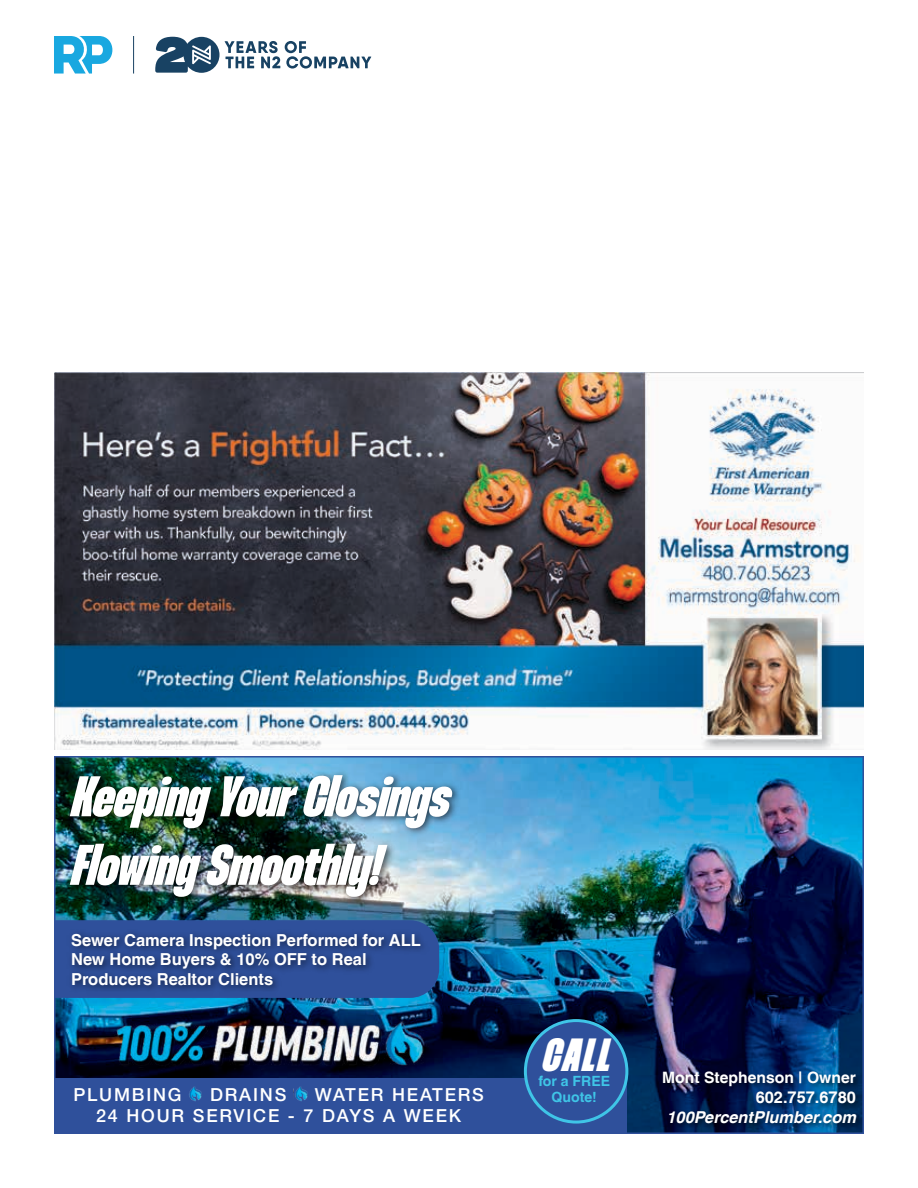
<style>
.page{position:relative;width:918px;height:1188px;background:#fff}
.page>*{position:absolute;margin:0;border:0;box-sizing:border-box;transform-origin:0 0}
.t1{font:900 57.15px/68.6px "Thunder";color:#fff}
.t2{font:900 46.5px "Thunder";color:#fff}
.t3{font:500 18px/21.6px "Helvetica Neue LT Std";letter-spacing:.1em;color:#fff}
.t4{font:700 16.5px/19.8px "Helvetica";color:#fff}
.t5{font:italic 700 16.35px "Helvetica";color:#fff}
.t6{font:700 16.35px "Helvetica";color:#fff}
.t7{font:700 15.75px "Helvetica";color:#fff}
.t8{font:700 14.1px/15.3px "Helvetica";color:#3fc5e7;text-align:center}
</style>
<div class="page">
<svg style="left:155px;top:37px;width:216px;height:36px"></svg>
<hr style="left:133px;top:36px;width:1px;height:38px;background:#184263">
<svg style="left:54px;top:36px;width:59px;height:38px"></svg>
<img style="left:54px;top:756px;width:810px;height:378px">
<img style="left:54px;top:372px;width:810px;height:378px">
<h1 class="t1" style="left:69px;top:764px;width:380px">Keeping Your Closings<br>Flowing Smoothly!</h1>
<p class="t4" style="left:71px;top:931px;width:351px">Sewer Camera Inspection Performed for ALL<br>New Home Buyers &amp; 10% OFF to Real<br>Producers Realtor Clients</p>
<p class="t3" style="left:73px;top:1083px;width:110px">PLUMBING</p>
<p class="t3" style="left:210px;top:1083px;width:78px">DRAINS</p>
<p class="t3" style="left:96px;top:1083px;width:389px;text-indent:219px">WATER HEATERS<br>24 HOUR SERVICE - 7 DAYS A WEEK</p>
<h2 class="t2" style="left:540px;top:1029px;width:69px">CALL</h2>
<p class="t8" style="left:538px;top:1075px;width:73px">for a FREE<br>Quote!</p>
<p class="t7" style="left:662px;top:1071px;width:195px">Mont Stephenson | Owner</p>
<p class="t6" style="left:756px;top:1090px;width:102px">602.757.6780</p>
<p class="t5" style="left:666px;top:1110px;width:191px">100PercentPlumber.com</p>
</div>
